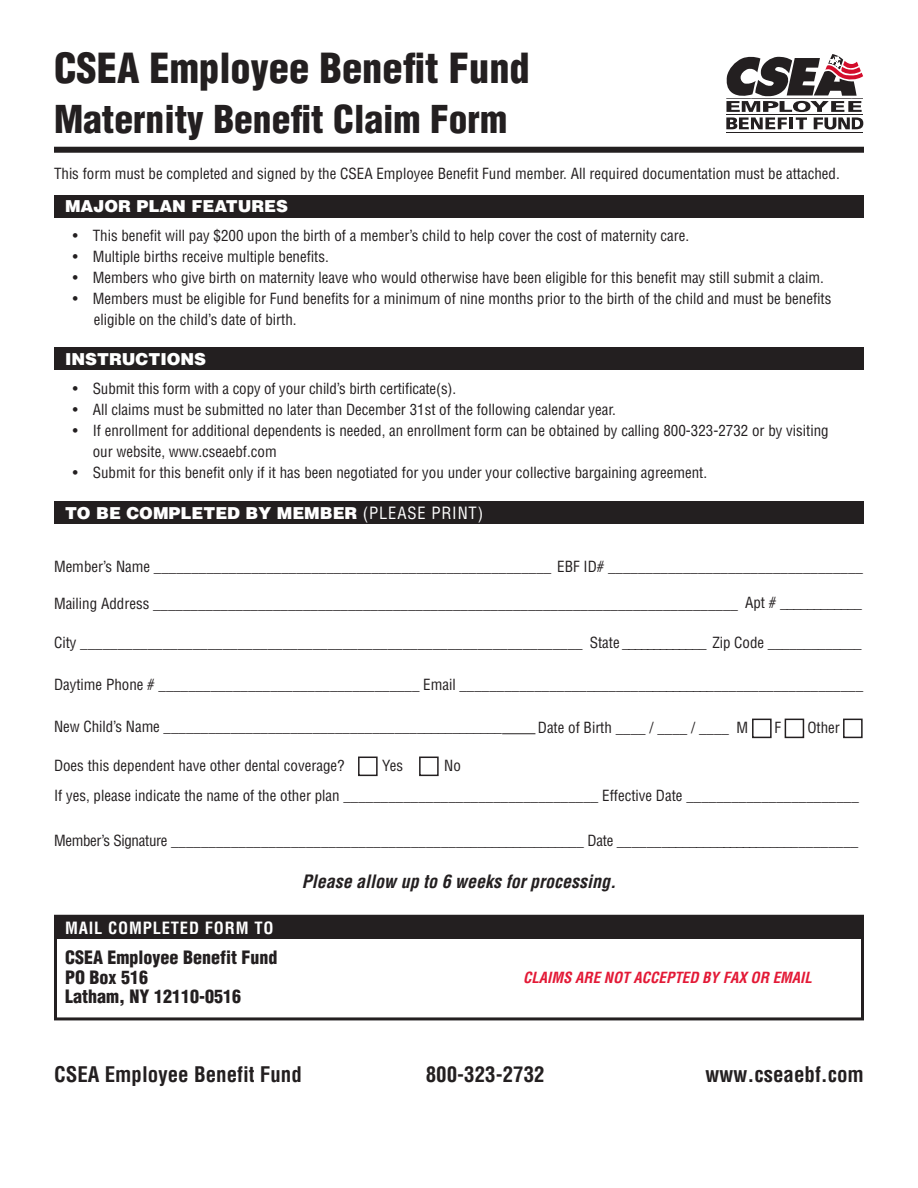
<style>
.page{position:relative;width:918px;height:1188px;background:#fff}
.page>*{position:absolute;margin:0;border:0;box-sizing:border-box;transform-origin:0 0}
.t1{font:900 condensed 40.5px "Helvetica LT Std";color:#231f20}
.t2{font:900 condensed 37.5px "Helvetica LT Std";color:#231f20}
.t3{font:700 condensed 21px "Helvetica";color:#231f20}
.t4{font:900 condensed 18px "Helvetica";color:#231f20}
.t5{font:italic 700 condensed 18px "Helvetica";color:#231f20}
.t6{font:900 16.5px "Helvetica LT Std";color:#fff}
.t7{font:700 condensed 16.5px "Helvetica";letter-spacing:.05em;color:#fff}
.t8{font:condensed 15px/21px "Helvetica LT Std";color:#231f20}
.t9{font:condensed 15px "Helvetica LT Std";letter-spacing:-.02em;color:#231f20}
.t10{font:italic 700 condensed 15px "Helvetica";color:#e31936}
.s1{font-weight:400;font-stretch:condensed}
</style>
<div class="page">
<hr style="left:502px;top:733px;width:33px;height:1px;background:#231f20">
<div style="left:54px;top:916px;width:808px;height:23px;background:#231f20"></div>
<div style="left:54px;top:147px;width:810px;height:6px;background:#231f20"></div>
<div style="left:54px;top:502px;width:810px;height:22px;background:#231f20"></div>
<div style="left:54px;top:195px;width:810px;height:23px;background:#231f20"></div>
<div style="left:54px;top:348px;width:810px;height:22px;background:#231f20"></div>
<hr style="left:726px;top:132px;width:137px;height:1px;background:#231f20">
<svg style="left:726px;top:54px;width:137px;height:75px"></svg>
<div style="left:54px;top:915px;width:810px;height:105px;border:3px solid #231f20"></div>
<div style="left:752px;top:719px;width:20px;height:19px;border:2px solid #231f20"></div>
<div style="left:785px;top:719px;width:19px;height:19px;border:2px solid #231f20"></div>
<div style="left:358px;top:757px;width:20px;height:19px;border:2px solid #231f20"></div>
<div style="left:419px;top:757px;width:20px;height:19px;border:2px solid #231f20"></div>
<div style="left:843px;top:719px;width:20px;height:19px;border:2px solid #231f20"></div>
<p class="t1" style="left:54px;top:43px;width:477px">CSEA Employee Benefit Fund</p>
<p class="t2" style="left:54px;top:95px;width:455px">Maternity Benefit Claim Form</p>
<p class="t8" style="left:54px;top:163px;width:787px">This form must be completed and signed by the CSEA Employee Benefit Fund member. All required documentation must be attached.</p>
<p class="t6" style="left:65px;top:195px;width:225px">MAJOR PLAN FEATURES</p>
<p class="t8" style="left:73px;top:225px;width:618px">• This benefit will pay $200 upon the birth of a member’s child to help cover the cost of maternity care.</p>
<p class="t8" style="left:73px;top:246px;width:258px">• Multiple births receive multiple benefits.</p>
<p class="t8" style="left:73px;top:267px;width:753px">• Members who give birth on maternity leave who would otherwise have been eligible for this benefit may still submit a claim.</p>
<p class="t8" style="left:94px;top:288px;width:739px;text-indent:-21px">• Members must be eligible for Fund benefits for a minimum of nine months prior to the birth of the child and must be benefits eligible on the child’s date of birth.</p>
<p class="t6" style="left:65px;top:348px;width:143px">INSTRUCTIONS</p>
<p class="t8" style="left:73px;top:378px;width:385px">• Submit this form with a copy of your child’s birth certificate(s).</p>
<p class="t8" style="left:73px;top:399px;width:545px">• All claims must be submitted no later than December 31st of the following calendar year.</p>
<p class="t8" style="left:93px;top:420px;width:738px;text-indent:-20px">• If enrollment for additional dependents is needed, an enrollment form can be obtained by calling 800-323-2732 or by visiting our website, www.cseaebf.com</p>
<p class="t8" style="left:73px;top:462px;width:636px">• Submit for this benefit only if it has been negotiated for you under your collective bargaining agreement.</p>
<p class="t6" style="left:65px;top:502px;width:420px">TO BE COMPLETED BY MEMBER <span class="s1">(PLEASE PRINT)</span></p>
<p class="t8" style="left:54px;top:556px;width:811px">Member’s Name _____________________________________________________ EBF ID# __________________________________</p>
<p class="t8" style="left:745px;top:592px;width:118px">Apt # ____________</p>
<p class="t8" style="left:54px;top:593px;width:686px">Mailing Address ______________________________________________________________________________</p>
<p class="t8" style="left:54px;top:632px;width:530px">City ___________________________________________________________________</p>
<p class="t8" style="left:54px;top:674px;width:811px">Daytime Phone # ___________________________________ Email _______________________________________________________</p>
<p class="t8" style="left:54px;top:716px;width:450px">New Child’s Name ______________________________________________</p>
<p class="t8" style="left:54px;top:755px;width:292px">Does this dependent have other dental coverage?</p>
<p class="t8" style="left:382px;top:755px;width:22px">Yes</p>
<p class="t8" style="left:444px;top:755px;width:18px">No</p>
<p class="t8" style="left:54px;top:785px;width:806px">If yes, please indicate the name of the other plan __________________________________ Effective Date _______________________</p>
<p class="t8" style="left:590px;top:632px;width:274px">State _____________ Zip Code _____________</p>
<p class="t8" style="left:538px;top:717px;width:212px">Date of Birth ____ / ____ / ____ M</p>
<p class="t8" style="left:775px;top:717px;width:8px">F</p>
<p class="t8" style="left:807px;top:717px;width:34px">Other</p>
<p class="t9" style="left:54px;top:831px;width:806px">Member’s Signature ________________________________________________________ Date __________________________________</p>
<p class="t5" style="left:302px;top:870px;width:316px">Please allow up to 6 weeks for processing.</p>
<p class="t7" style="left:65px;top:918px;width:210px">MAIL COMPLETED FORM TO</p>
<p class="t4" style="left:65px;top:946px;width:214px">CSEA Employee Benefit Fund</p>
<p class="t4" style="left:65px;top:966px;width:85px">PO Box 516</p>
<p class="t4" style="left:65px;top:985px;width:177px">Latham, NY 12110-0516</p>
<p class="t10" style="left:523px;top:968px;width:290px">CLAIMS ARE NOT ACCEPTED BY FAX OR EMAIL</p>
<p class="t3" style="left:54px;top:1061px;width:249px">CSEA Employee Benefit Fund</p>
<p class="t3" style="left:426px;top:1061px;width:120px">800-323-2732</p>
<p class="t3" style="left:705px;top:1061px;width:160px">www.cseaebf.com</p>
</div>
